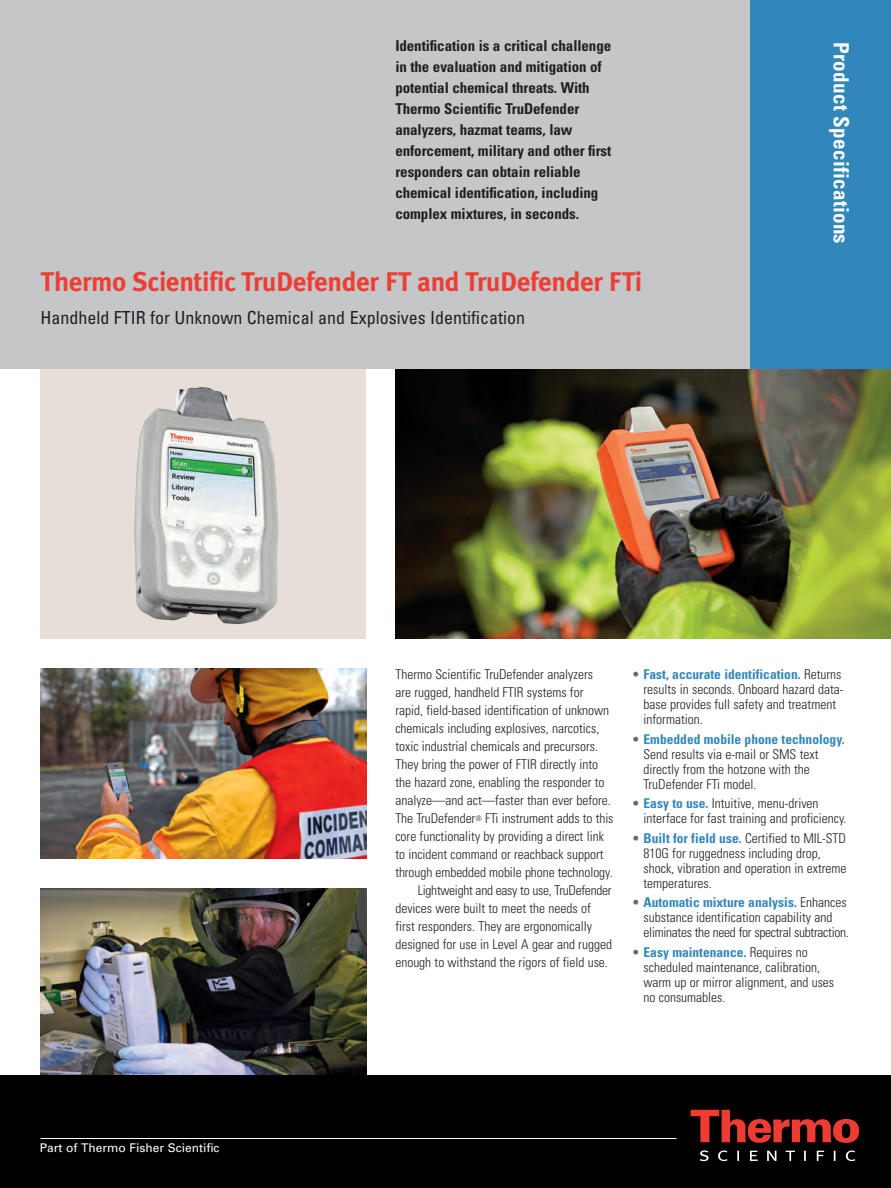
<style>
.page{position:relative;width:891px;height:1188px;background:#fff}
.page>*{position:absolute;margin:0;border:0;box-sizing:border-box;transform-origin:0 0}
.t1{font:700 27px "Meta Plus Lining";letter-spacing:-.015em;color:#ee3e34}
.t2{font:700 condensed 21px "Univers";letter-spacing:.015em;color:#fff}
.t3{font:condensed 18px "Univers";color:#231f20}
.t4{font:700 condensed 15px/21px "Univers";letter-spacing:-.005em;color:#231f20}
.t5{font:300 condensed 13.5px/15px "Univers";color:#231f20}
.t6{font:300 condensed 13.5px/15px "Univers";letter-spacing:-.02em;color:#231f20}
.t7{font:12px "Univers";color:#fff}
.s1{color:#69696c}
.s2{font-weight:700;color:#3287ba}
</style>
<div class="page">
<div style="left:40px;top:339px;width:326px;height:300px;background:#e5dfd8"></div>
<img style="left:134px;top:387px;width:145px;height:237px">
<img style="left:40px;top:888px;width:326px;height:188px">
<img style="left:40px;top:668px;width:326px;height:191px">
<img style="left:395px;top:369px;width:496px;height:269px">
<div style="left:0;top:0;width:750px;height:369px;background:#c5c6c8"></div>
<div style="left:750px;top:0;width:141px;height:369px;background:#3287ba"></div>
<div style="left:0;top:1076px;width:891px;height:112px;background:#000001"></div>
<svg style="left:691px;top:1110px;width:168px;height:33px"></svg>
<svg style="left:700px;top:1150px;width:155px;height:11px"></svg>
<hr style="left:40px;top:1138px;width:636px;height:1px;background:#fff">
<p class="t4" style="left:395px;top:37px;width:217px">Identification is a critical challenge in the evaluation and mitigation of potential chemical threats. With Thermo Scientific TruDefender analyzers, hazmat teams, law enforcement, military and other first responders can obtain reliable chemical identification, including complex mixtures, in seconds.</p>
<h1 class="t1" style="left:40px;top:266px;width:603px">Thermo Scientific TruDefender FT and TruDefender FTi</h1>
<h3 class="t3" style="left:40px;top:311px;width:486px">Handheld FTIR for Unknown Chemical and Explosives Identification</h3>
<h2 class="t2" style="left:849px;top:42px;width:203px;rotate:90deg">Product Specifications</h2>
<p class="t7" style="left:40px;top:1144px;width:181px">Part of Thermo Fisher Scientific</p>
<p class="t5" style="left:395px;top:668px;width:199px">Thermo Scientific TruDefender analyzers</p>
<p class="t5" style="left:395px;top:686px;width:190px">are rugged, handheld FTIR systems for</p>
<p class="t5" style="left:395px;top:704px;width:215px">rapid, field-based identification of unknown</p>
<p class="t5" style="left:395px;top:722px;width:206px">chemicals including explosives, narcotics,</p>
<p class="t5" style="left:395px;top:740px;width:204px">toxic industrial chemicals and precursors.</p>
<p class="t5" style="left:395px;top:758px;width:204px">They bring the power of FTIR directly into</p>
<p class="t5" style="left:395px;top:776px;width:211px">the hazard zone, enabling the responder to</p>
<p class="t5" style="left:395px;top:794px;width:217px">analyze—and act—faster than ever before.</p>
<p class="t5" style="left:395px;top:812px;width:220px">The TruDefender<sup>®</sup> FTi instrument adds to this</p>
<p class="t5" style="left:395px;top:830px;width:210px">core functionality by providing a direct link</p>
<p class="t5" style="left:395px;top:848px;width:210px">to incident command or reachback support</p>
<p class="t5" style="left:395px;top:866px;width:219px">through embedded mobile phone technology.</p>
<p class="t6" style="left:418px;top:884px;width:195px">Lightweight and easy to use, TruDefender</p>
<p class="t5" style="left:395px;top:902px;width:197px">devices were built to meet the needs of</p>
<p class="t5" style="left:395px;top:920px;width:198px">first responders. They are ergonomically</p>
<p class="t5" style="left:395px;top:938px;width:218px">designed for use in Level A gear and rugged</p>
<p class="t5" style="left:395px;top:956px;width:214px">enough to withstand the rigors of field use.</p>
<p class="t5" style="left:644px;top:668px;width:202px;text-indent:-12px"><span class="s1">•</span> <span class="s2">Fast, accurate identification.</span> Returns results in seconds. Onboard hazard data&shy;base provides full safety and treatment information.</p>
<p class="t5" style="left:644px;top:733px;width:203px;text-indent:-12px"><span class="s1">•</span> <span class="s2">Embedded mobile phone technology.<br></span>Send results via e-mail or SMS text directly from the hotzone with the<br>TruDefender FTi model.</p>
<p class="t5" style="left:644px;top:797px;width:205px;text-indent:-12px"><span class="s1">•</span> <span class="s2">Easy to use.</span> Intuitive, menu-driven interface for fast training and proficiency.</p>
<p class="t5" style="left:644px;top:832px;width:205px;text-indent:-12px"><span class="s1">•</span> <span class="s2">Built for field use.</span> Certified to MIL-STD 810G for ruggedness including drop, shock, vibration and operation in extreme temperatures.</p>
<p class="t6" style="left:644px;top:896px;width:207px;text-indent:-12px"><span class="s1">•</span> <span class="s2">Automatic mixture analysis.</span> Enhances substance identification capability and eliminates the need for spectral subtraction.</p>
<p class="t5" style="left:644px;top:946px;width:192px;text-indent:-12px"><span class="s1">•</span> <span class="s2">Easy maintenance.</span> Requires no scheduled maintenance, calibration, warm up or mirror alignment, and uses no consumables.</p>
</div>
